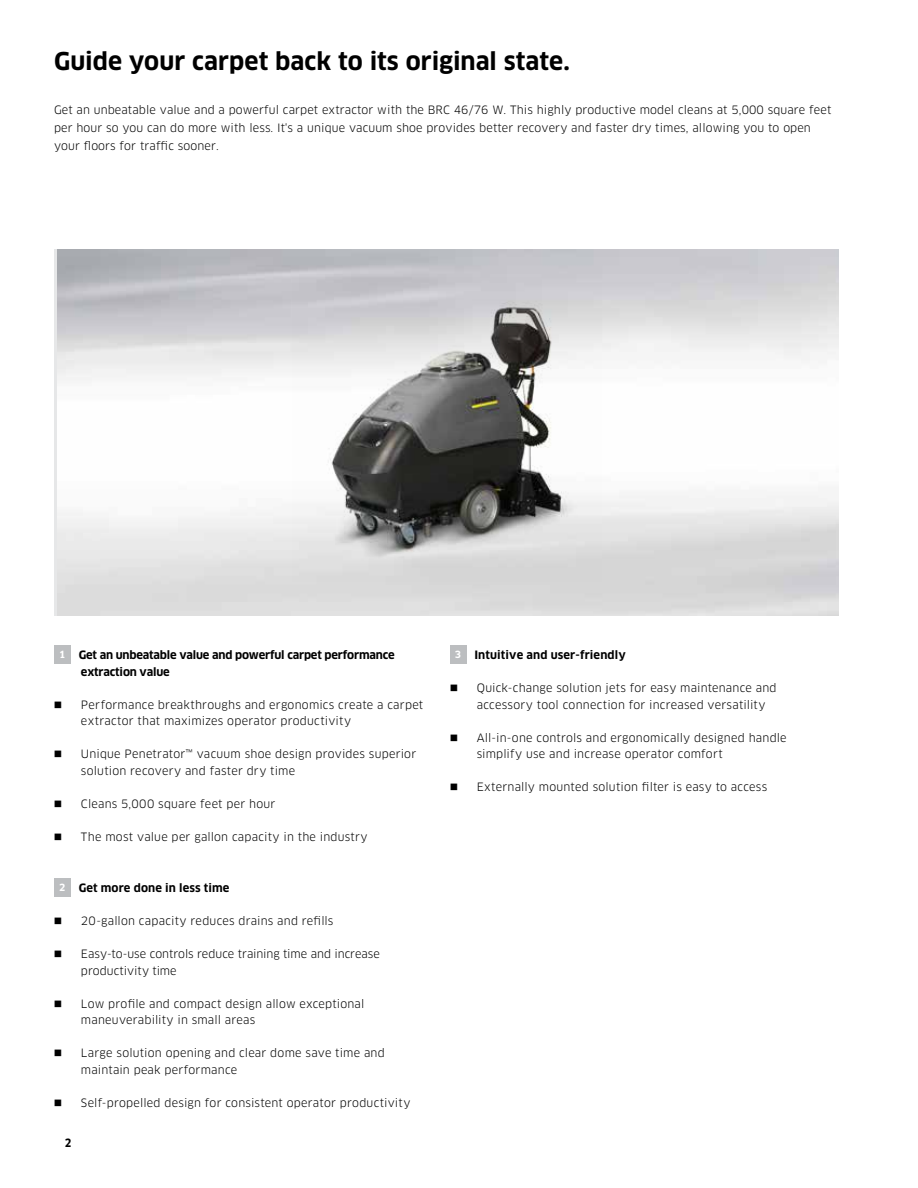
<style>
.page{position:relative;width:918px;height:1188px;background:#fff}
.page>*{position:absolute;margin:0;border:0;box-sizing:border-box;transform-origin:0 0}
.t1{font:700 24px "Clan Pro";color:#000}
.t2{font:11.25px/16.5px "Clan Pro";letter-spacing:.015em;color:#000}
.t3{font:11.25px/16.5px "Clan Pro";letter-spacing:-.005em;color:#000}
.t4{font:700 11.25px/16.5px "Clan Pro";letter-spacing:-.015em;color:#000}
.t5{font:700 11.25px "Clan Pro";letter-spacing:.01em;color:#000}
.t6{font:700 11.25px "Clan Pro Narr";color:#000}
.s1{font-size:9.75px;color:#fff}
</style>
<div class="page">
<div style="left:54px;top:645px;width:17px;height:19px;background:#bcbec0"></div>
<div style="left:54px;top:878px;width:17px;height:19px;background:#bcbec0"></div>
<div style="left:450px;top:645px;width:16px;height:19px;background:#bcbec0"></div>
<img style="left:293px;top:277px;width:309px;height:305px">
<p class="t1" style="left:54px;top:47px;width:517px">Guide your carpet back to its original state.</p>
<p class="t2" style="left:54px;top:101px;width:779px;line-height:18px">Get an unbeatable value and a powerful carpet extractor with the BRC 46/76 W. This highly productive model cleans at 5,000 square feet per hour so you can do more with less. It's a unique vacuum shoe provides better recovery and faster dry times, allowing you to open your floors for traffic sooner.</p>
<p class="t4" style="left:81px;top:647px;width:315px;text-indent:-22px"><span class="s1">1</span> Get an unbeatable value and powerful carpet performance extraction value</p>
<p class="t2" style="left:81px;top:696px;width:344px;text-indent:-27px">■ Performance breakthroughs and ergonomics create a carpet extractor that maximizes operator productivity</p>
<p class="t2" style="left:81px;top:746px;width:337px;text-indent:-27px">■ Unique Penetrator™ vacuum shoe design provides superior solution recovery and faster dry time</p>
<p class="t2" style="left:54px;top:795px;width:223px">■ Cleans 5,000 square feet per hour</p>
<p class="t2" style="left:54px;top:828px;width:315px">■ The most value per gallon capacity in the industry</p>
<p class="t5" style="left:59px;top:882px;width:172px"><span class="s1">2</span> Get more done in less time</p>
<p class="t2" style="left:54px;top:913px;width:281px">■ 20-gallon capacity reduces drains and refills</p>
<p class="t3" style="left:81px;top:946px;width:300px;text-indent:-27px">■ Easy-to-use controls reduce training time and increase productivity time</p>
<p class="t2" style="left:81px;top:996px;width:285px;text-indent:-27px">■ Low profile and compact design allow exceptional maneuverability in small areas</p>
<p class="t2" style="left:81px;top:1045px;width:305px;text-indent:-27px">■ Large solution opening and clear dome save time and maintain peak performance</p>
<p class="t2" style="left:54px;top:1095px;width:358px">■ Self-propelled design for consistent operator productivity</p>
<p class="t6" style="left:65px;top:1137px;width:8px">2</p>
<p class="t5" style="left:455px;top:648px;width:172px"><span class="s1">3</span> Intuitive and user-friendly</p>
<p class="t2" style="left:477px;top:680px;width:301px;text-indent:-27px">■ Quick-change solution jets for easy maintenance and accessory tool connection for increased versatility</p>
<p class="t2" style="left:477px;top:729px;width:311px;text-indent:-27px">■ All-in-one controls and ergonomically designed handle simplify use and increase operator comfort</p>
<p class="t2" style="left:450px;top:779px;width:319px">■ Externally mounted solution filter is easy to access</p>
</div>
